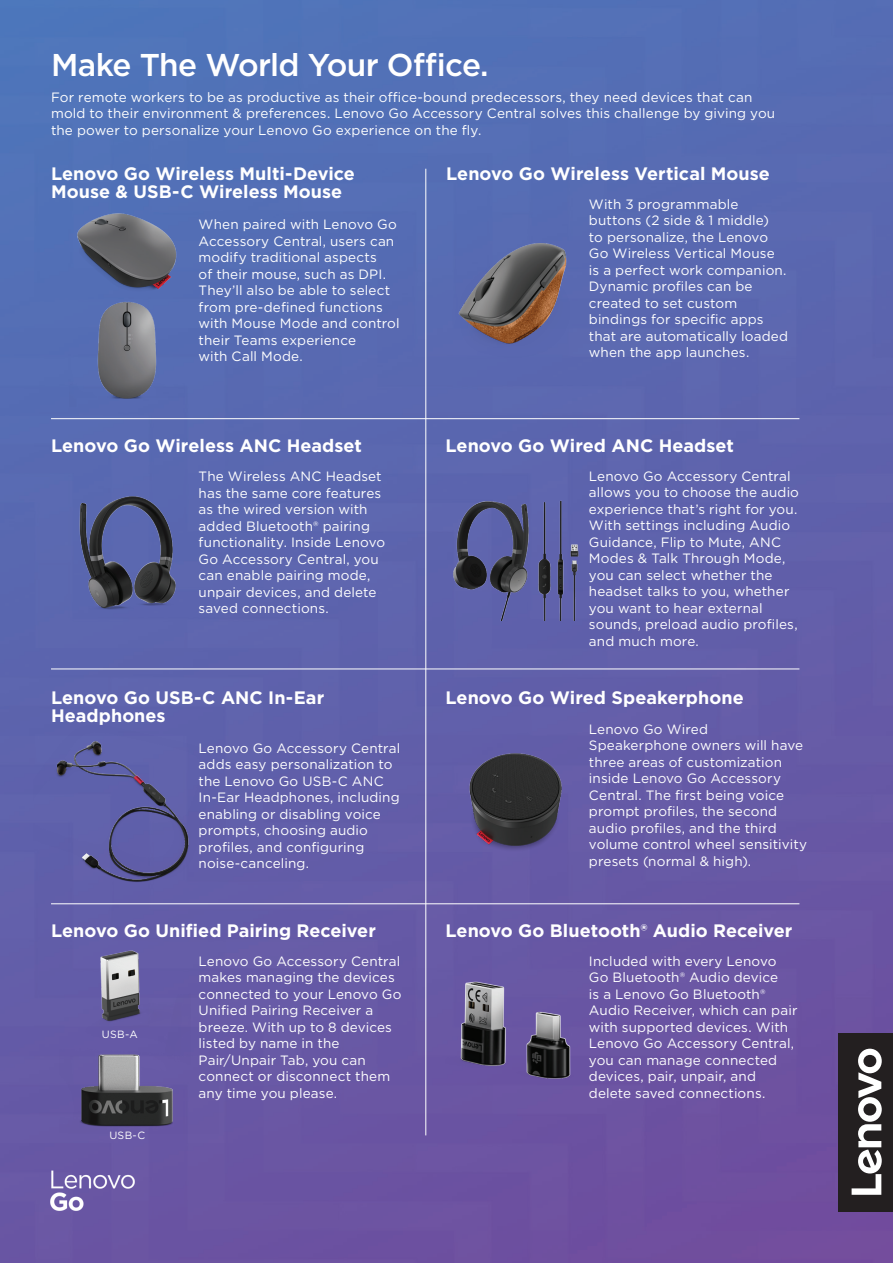
<style>
.page{position:relative;width:893px;height:1263px;background:#fff}
.page>*{position:absolute;margin:0;border:0;box-sizing:border-box;transform-origin:0 0}
.t1{font:500 31.5px "Gotham";letter-spacing:-.025em;color:#fff}
.t2{font:700 18px/18px "Gotham";color:#fff}
.t3{font:13.5px/16.5px "Gotham";letter-spacing:.01em;color:#fff}
.t4{font:10.5px "Gotham";letter-spacing:.03em;color:#fff}
</style>
<div class="page">
<img style="left:0;top:0;width:893px;height:1263px">
<hr style="left:425px;top:169px;width:1px;height:966px;background:#fff">
<hr style="left:51px;top:418px;width:748px;height:1px;background:#fff">
<hr style="left:51px;top:668px;width:748px;height:1px;background:#fff">
<hr style="left:51px;top:903px;width:748px;height:1px;background:#fff">
<img style="left:17px;top:1148px;width:151px;height:85px">
<img style="left:445px;top:223px;width:141px;height:140px">
<img style="left:33px;top:721px;width:176px;height:176px">
<img style="left:441px;top:481px;width:149px;height:139px">
<img style="left:459px;top:740px;width:114px;height:114px">
<img style="left:60px;top:486px;width:134px;height:134px">
<img style="left:43px;top:938px;width:147px;height:126px">
<img style="left:60px;top:1038px;width:159px;height:124px">
<img style="left:69px;top:191px;width:116px;height:116px">
<img style="left:70px;top:293px;width:115px;height:115px">
<img style="left:445px;top:928px;width:141px;height:177px">
<div style="left:838px;top:1033px;width:55px;height:178px;background:#231f20"></div>
<svg style="left:852px;top:1049px;width:30px;height:146px"></svg>
<h1 class="t1" style="left:51px;top:44px;width:439px">Make The World Your Office.</h1>
<p class="t3" style="left:51px;top:88px;width:726px">For remote workers to be as productive as their office-bound predecessors, they need devices that can mold to their environment &amp; preferences. Lenovo Go Accessory Central solves this challenge by giving you the power to personalize your Lenovo Go experience on the fly.</p>
<h2 class="t2" style="left:51px;top:165px;width:305px">Lenovo Go Wireless Multi-Device<br>Mouse &amp; USB-C Wireless Mouse</h2>
<p class="t3" style="left:199px;top:216px;width:202px">When paired with Lenovo Go<br>Accessory Central, users can modify traditional aspects<br>of their mouse, such as DPI.<br>They’ll also be able to select from pre-defined functions with Mouse Mode and control their Teams experience<br>with Call Mode.</p>
<h2 class="t2" style="left:51px;top:436px;width:312px">Lenovo Go Wireless ANC Headset</h2>
<p class="t3" style="left:199px;top:468px;width:188px">The Wireless ANC Headset has the same core features as the wired version with added Bluetooth® pairing functionality. Inside Lenovo<br>Go Accessory Central, you can enable pairing mode, unpair devices, and delete saved connections.</p>
<h2 class="t2" style="left:51px;top:689px;width:275px">Lenovo Go USB-C ANC In-Ear<br>Headphones</h2>
<p class="t3" style="left:199px;top:739px;width:203px">Lenovo Go Accessory Central adds easy personalization to the Lenovo Go USB-C ANC<br>In-Ear Headphones, including enabling or disabling voice prompts, choosing audio profiles, and configuring noise-canceling.</p>
<h2 class="t2" style="left:51px;top:922px;width:326px">Lenovo Go Unified Pairing Receiver</h2>
<p class="t4" style="left:102px;top:1028px;width:37px">USB-A</p>
<p class="t4" style="left:109px;top:1129px;width:37px">USB-C</p>
<p class="t3" style="left:199px;top:952px;width:204px">Lenovo Go Accessory Central makes managing the devices connected to your Lenovo Go<br>Unified Pairing Receiver a breeze. With up to 8 devices listed by name in the<br>Pair/Unpair Tab, you can connect or disconnect them any time you please.</p>
<h2 class="t2" style="left:446px;top:165px;width:325px">Lenovo Go Wireless Vertical Mouse</h2>
<p class="t3" style="left:589px;top:195px;width:201px">With 3 programmable buttons (2 side &amp; 1 middle)<br>to personalize, the Lenovo<br>Go Wireless Vertical Mouse is a perfect work companion.<br>Dynamic profiles can be created to set custom bindings for specific apps that are automatically loaded when the app launches.</p>
<h2 class="t2" style="left:445px;top:436px;width:290px">Lenovo Go Wired ANC Headset</h2>
<p class="t3" style="left:589px;top:468px;width:212px">Lenovo Go Accessory Central allows you to choose the audio experience that’s right for you.<br>With settings including Audio<br>Guidance, Flip to Mute, ANC<br>Modes &amp; Talk Through Mode, you can select whether the headset talks to you, whether you want to hear external sounds, preload audio profiles, and much more.</p>
<h2 class="t2" style="left:445px;top:689px;width:300px">Lenovo Go Wired Speakerphone</h2>
<p class="t3" style="left:589px;top:720px;width:220px">Lenovo Go Wired<br>Speakerphone owners will have three areas of customization inside Lenovo Go Accessory<br>Central. The first being voice prompt profiles, the second audio profiles, and the third volume control wheel sensitivity presets (normal &amp; high).</p>
<h2 class="t2" style="left:445px;top:922px;width:349px">Lenovo Go Bluetooth® Audio Receiver</h2>
<p class="t3" style="left:589px;top:952px;width:210px">Included with every Lenovo<br>Go Bluetooth® Audio device<br>is a Lenovo Go Bluetooth®<br>Audio Receiver, which can pair with supported devices. With<br>Lenovo Go Accessory Central, you can manage connected devices, pair, unpair, and delete saved connections.</p>
</div>
